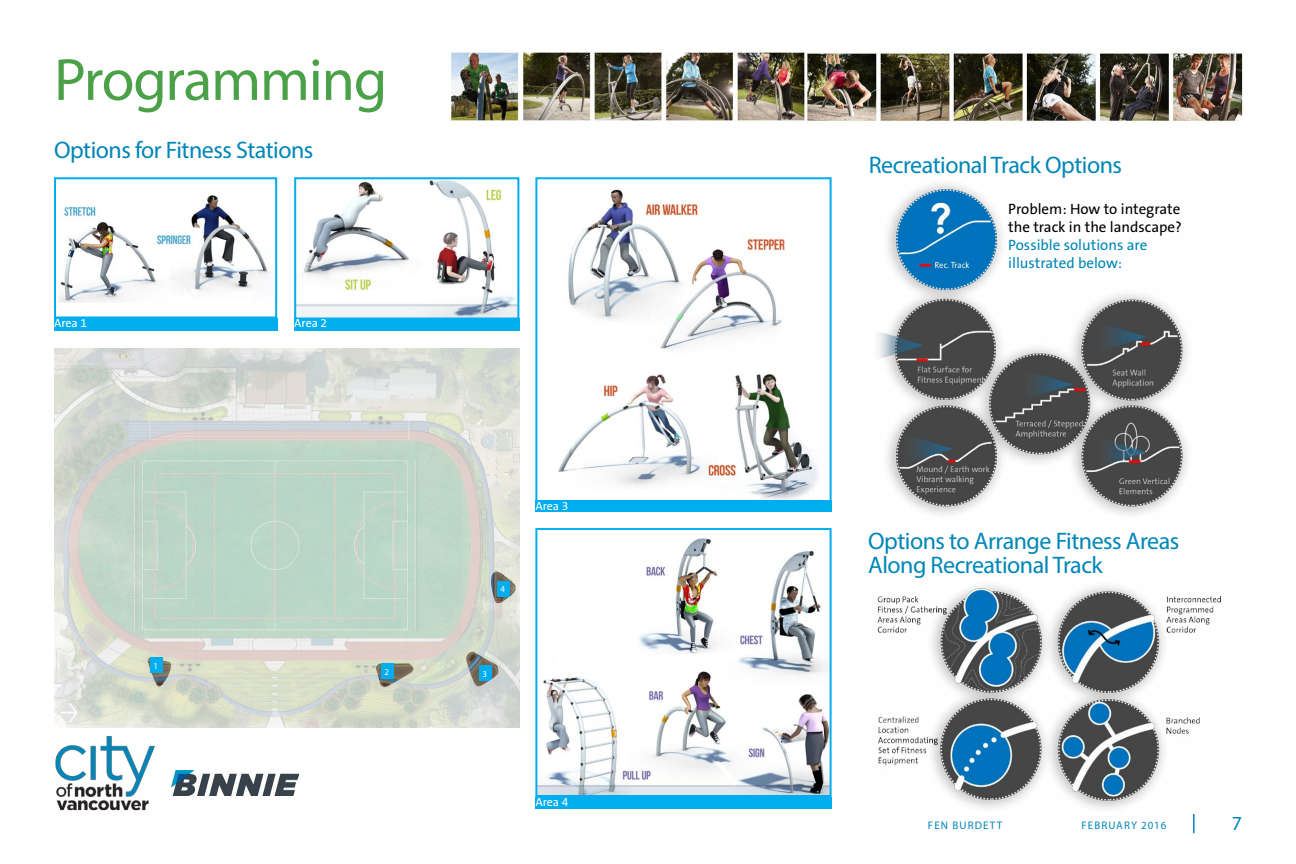
<style>
.page{position:relative;width:1296px;height:864px;background:#fff}
.page>*{position:absolute;margin:0;border:0;box-sizing:border-box;transform-origin:0 0}
.t1{font:60px "Myriad Pro";letter-spacing:-.02em;color:#4aa147}
.t2{font:24px/24px "Myriad Pro";letter-spacing:-.02em;color:#0086b7}
.t3{font:20px "Myriad Pro";color:#0086b7}
.t4{font:15px/18px "The Sans B W5 Plain";color:#000}
.t5{font:15px/18px "The Sans B W5 Plain";color:#0086b7}
.t6{font:12px "The Sans B W5 Plain";color:#fff}
.t7{font:11px "Myriad Pro";letter-spacing:.1em;color:#0086b7}
.t8{font:9px "Myriad Pro";color:#fff}
</style>
<div class="page">
<svg style="left:1193px;top:814px;width:2px;height:19px"></svg>
<img style="left:55px;top:736px;width:100px;height:75px">
<img style="left:171px;top:770px;width:128px;height:26px">
<img style="left:877px;top:585px;width:344px;height:224px">
<img style="left:878px;top:183px;width:310px;height:332px">
<img style="left:807px;top:52px;width:436px;height:70px">
<img style="left:450px;top:51px;width:356px;height:70px">
<img style="left:538px;top:538px;width:291px;height:256px">
<div style="left:535px;top:528px;width:297px;height:269px;border:2px solid #00aeef"></div>
<img style="left:297px;top:180px;width:219px;height:137px">
<div style="left:294px;top:177px;width:225px;height:143px;border:2px solid #00aeef"></div>
<img style="left:59px;top:195px;width:212px;height:107px">
<div style="left:54px;top:177px;width:223px;height:141px;border:2px solid #00aeef"></div>
<img style="left:558px;top:189px;width:259px;height:310px">
<div style="left:535px;top:177px;width:297px;height:325px;border:2px solid #00aeef"></div>
<div style="left:54px;top:318px;width:223px;height:13px;background:#00aeef"></div>
<div style="left:294px;top:318px;width:225px;height:13px;background:#00aeef"></div>
<div style="left:535px;top:501px;width:297px;height:11px;background:#00aeef"></div>
<div style="left:535px;top:797px;width:297px;height:11px;background:#00aeef"></div>
<svg style="left:54px;top:348px;width:466px;height:380px"></svg>
<div style="left:381px;top:664px;width:12px;height:15px;background:#00aeef"></div>
<div style="left:150px;top:658px;width:12px;height:15px;background:#00aeef"></div>
<h1 class="t1" style="left:54px;top:43px;width:335px">Programming</h1>
<p class="t2" style="left:54px;top:138px;width:261px">Options for Fitness Stations</p>
<p class="t6" style="left:54px;top:316px;width:35px">Area 1</p>
<p class="t6" style="left:294px;top:316px;width:35px">Area 2</p>
<p class="t8" style="left:153px;top:660px;width:6px">1</p>
<p class="t8" style="left:385px;top:666px;width:6px">2</p>
<p class="t6" style="left:535px;top:498px;width:35px">Area 3</p>
<p class="t8" style="left:501px;top:584px;width:6px">4</p>
<p class="t8" style="left:483px;top:668px;width:6px">3</p>
<p class="t6" style="left:535px;top:794px;width:35px">Area 4</p>
<p class="t2" style="left:869px;top:152px;width:255px">Recreational Track Options</p>
<p class="t4" style="left:1008px;top:200px;width:175px">Problem: How to integrate the track in the landscape?</p>
<p class="t5" style="left:1008px;top:236px;width:141px">Possible solutions are illustrated below:</p>
<p class="t2" style="left:868px;top:528px;width:313px">Options to Arrange Fitness Areas<br>Along Recreational Track</p>
<p class="t7" style="left:928px;top:819px;width:76px">FEN BURDETT</p>
<p class="t7" style="left:1081px;top:819px;width:86px">FEBRUARY 2016</p>
<p class="t3" style="left:1232px;top:811px;width:12px">7</p>
</div>
